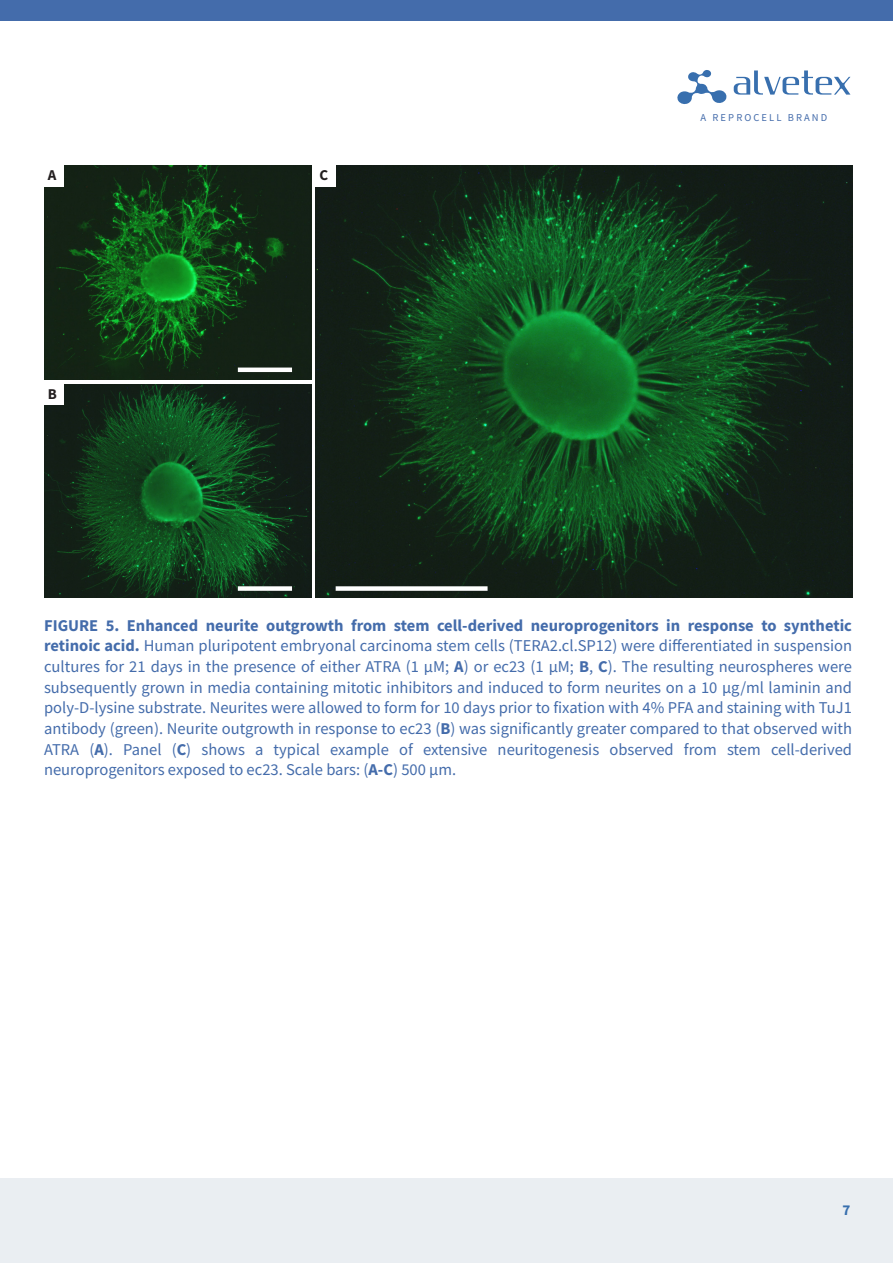
<style>
.page{position:relative;width:893px;height:1263px;background:#fff}
.page>*{position:absolute;margin:0;border:0;box-sizing:border-box;transform-origin:0 0}
.t1{font:16.5px/20.7px "Source Sans Pro";color:#446cab;text-align:justify}
.t2{font:700 15px "Source Sans Pro";color:#231f20}
.t3{font:700 15px "Source Sans Pro";color:#386fae}
.t4{font:10.5px "Source Sans Pro";letter-spacing:.2em;color:#446cab}
.s1{font-weight:700}
</style>
<div class="page">
<div style="left:0;top:1178px;width:893px;height:85px;background:#eaeef2"></div>
<div style="left:0;top:0;width:893px;height:21px;background:#446cab"></div>
<svg style="left:677px;top:70px;width:50px;height:34px"></svg>
<svg style="left:734px;top:70px;width:116px;height:25px"></svg>
<img style="left:44px;top:165px;width:267px;height:214px">
<img style="left:44px;top:384px;width:267px;height:214px">
<img style="left:316px;top:165px;width:536px;height:433px">
<div style="left:43px;top:164px;width:21px;height:22px;background:#fff"></div>
<div style="left:43px;top:382px;width:21px;height:23px;background:#fff"></div>
<div style="left:314px;top:164px;width:22px;height:22px;background:#fff"></div>
<hr style="left:238px;top:368px;width:54px;height:4px;background:#fff">
<div style="left:238px;top:586px;width:54px;height:5px;background:#fff"></div>
<div style="left:336px;top:586px;width:152px;height:5px;background:#fff"></div>
<p class="t2" style="left:48px;top:169px;width:10px">A</p>
<p class="t2" style="left:48px;top:387px;width:11px">B</p>
<p class="t2" style="left:320px;top:169px;width:10px">C</p>
<p class="t4" style="left:701px;top:113px;width:128px">A REPROCELL BRAND</p>
<p class="t1" style="left:44px;top:616px;width:809px"><span class="s1">FIGURE 5. Enhanced neurite outgrowth from stem cell-derived neuroprogenitors in response to synthetic retinoic acid.</span> Human pluripotent embryonal carcinoma stem cells (TERA2.cl.SP12) were differentiated in suspension cultures for 21 days in the presence of either ATRA (1 µM; <span class="s1">A</span>) or ec23 (1 µM; <span class="s1">B</span>, <span class="s1">C</span>). The resulting neurospheres were subsequently grown in media containing mitotic inhibitors and induced to form neurites on a 10 µg/ml laminin and poly-D-lysine substrate. Neurites were allowed to form for 10 days prior to fixation with 4% PFA and staining with TuJ1 antibody (green). Neurite outgrowth in response to ec23 (<span class="s1">B</span>) was significantly greater compared to that observed with ATRA (<span class="s1">A</span>). Panel (<span class="s1">C</span>) shows a typical example of extensive neuritogenesis observed from stem cell-derived neuroprogenitors exposed to ec23. Scale bars: (<span class="s1">A-C</span>) 500 µm.</p>
<p class="t3" style="left:842px;top:1204px;width:9px">7</p>
</div>
